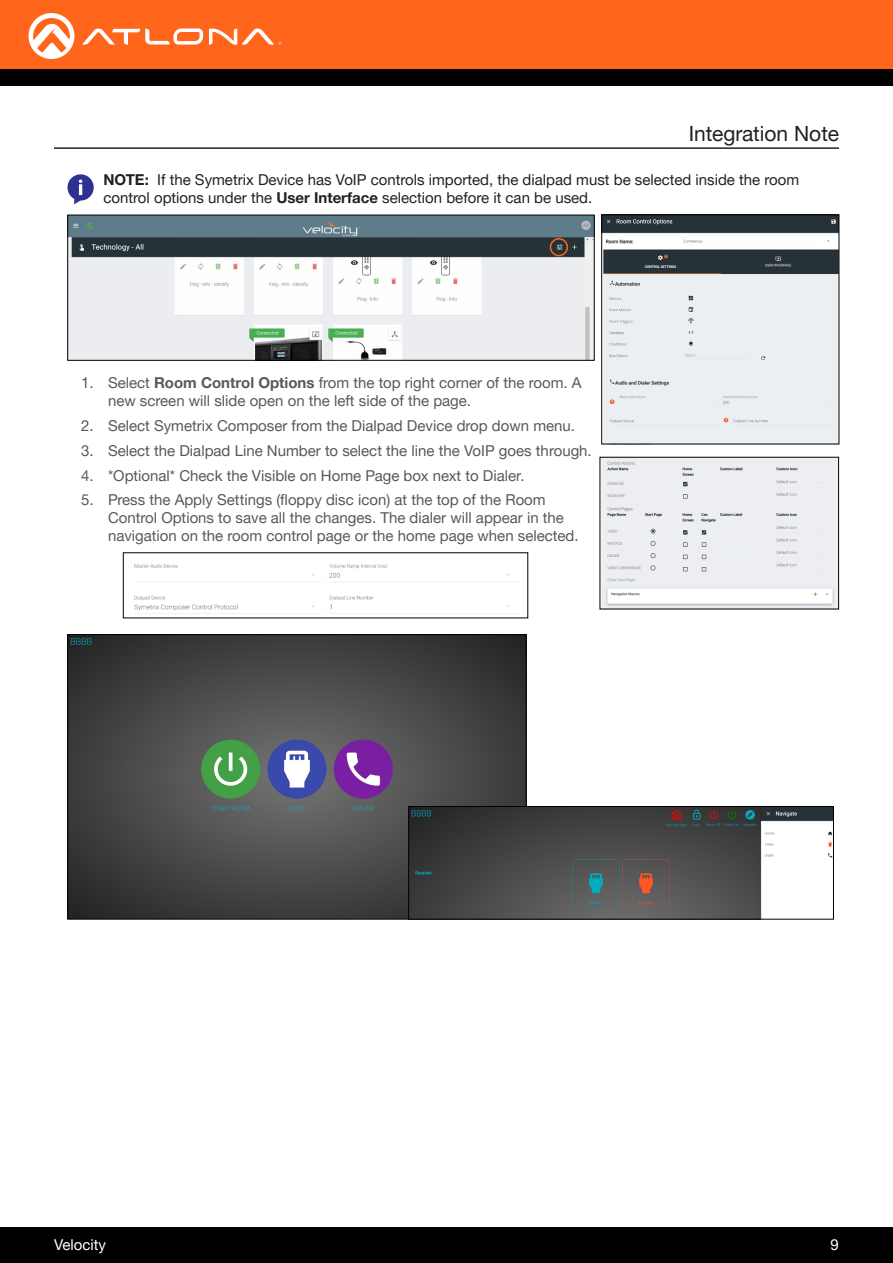
<style>
.page{position:relative;width:893px;height:1263px;background:#fff}
.page>*{position:absolute;margin:0;border:0;box-sizing:border-box;transform-origin:0 0}
.Non_TOC_Section_Head{font:21px "Helvetica Neue LTW1 G";color:#231f20}
.t1{font:15px/18px "Helvetica Neue LTW1 G";color:#57585a}
.General_Bold_Text{font:15px/18px "Helvetica Neue LTW1 G";color:#231f20}
.t2{font:15px "Helvetica Neue LTW1 G";color:#fff}
.s1{font-weight:700}
</style>
<div class="page">
<div style="left:0;top:1227px;width:893px;height:36px;background:#000"></div>
<div style="left:0;top:0;width:893px;height:69px;background:#ff661c"></div>
<div style="left:0;top:69px;width:893px;height:16px;background:#000"></div>
<svg style="left:82px;top:29px;width:121px;height:16px"></svg>
<svg style="left:209px;top:28px;width:72px;height:17px"></svg>
<svg style="left:29px;top:13px;width:45px;height:46px"></svg>
<hr style="left:54px;top:147px;width:785px;height:2px;background:#231f20">
<img style="left:603px;top:216px;width:234px;height:226px">
<div style="left:601px;top:214px;width:238px;height:230px;border:1px solid #000"></div>
<img style="left:134px;top:564px;width:384px;height:50px">
<svg style="left:68px;top:174px;width:26px;height:30px"></svg>
<img style="left:69px;top:217px;width:524px;height:142px">
<div style="left:67px;top:215px;width:528px;height:146px;border:1px solid #000"></div>
<div style="left:550px;top:238px;width:18px;height:18px;border:2px solid #ff661c;border-radius:50%"></div>
<img style="left:69px;top:636px;width:455px;height:281px">
<img style="left:602px;top:459px;width:235px;height:148px">
<img style="left:410px;top:808px;width:422px;height:109px">
<div style="left:408px;top:806px;width:426px;height:113px;border:1px solid #000"></div>
<p class="Non_TOC_Section_Head" style="left:689px;top:120px;width:152px">Integration Note</p>
<p class="General_Bold_Text" style="left:104px;top:171px;width:697px"><span class="s1">NOTE:</span> If the Symetrix Device has VoIP controls imported, the dialpad must be selected inside the room control options under the <span class="s1">User Interface</span> selection before it can be used.</p>
<p class="t1" style="left:108px;top:374px;width:475px;text-indent:-27px">1. Select <span class="s1">Room Control Options</span> from the top right corner of the room. A new screen will slide open on the left side of the page.</p>
<p class="t1" style="left:81px;top:417px;width:496px">2. Select Symetrix Composer from the Dialpad Device drop down menu.</p>
<p class="t1" style="left:81px;top:441px;width:512px">3. Select the Dialpad Line Number to select the line the VoIP goes through.</p>
<p class="t1" style="left:81px;top:466px;width:445px">4. *Optional* Check the Visible on Home Page box next to Dialer.</p>
<p class="t1" style="left:108px;top:491px;width:472px;text-indent:-27px">5. Press the Apply Settings (floppy disc icon) at the top of the Room<br>Control Options to save all the changes. The dialer will appear in the navigation on the room control page or the home page when selected.</p>
<p class="t2" style="left:54px;top:1235px;width:54px">Velocity</p>
<p class="t2" style="left:831px;top:1235px;width:10px">9</p>
</div>
